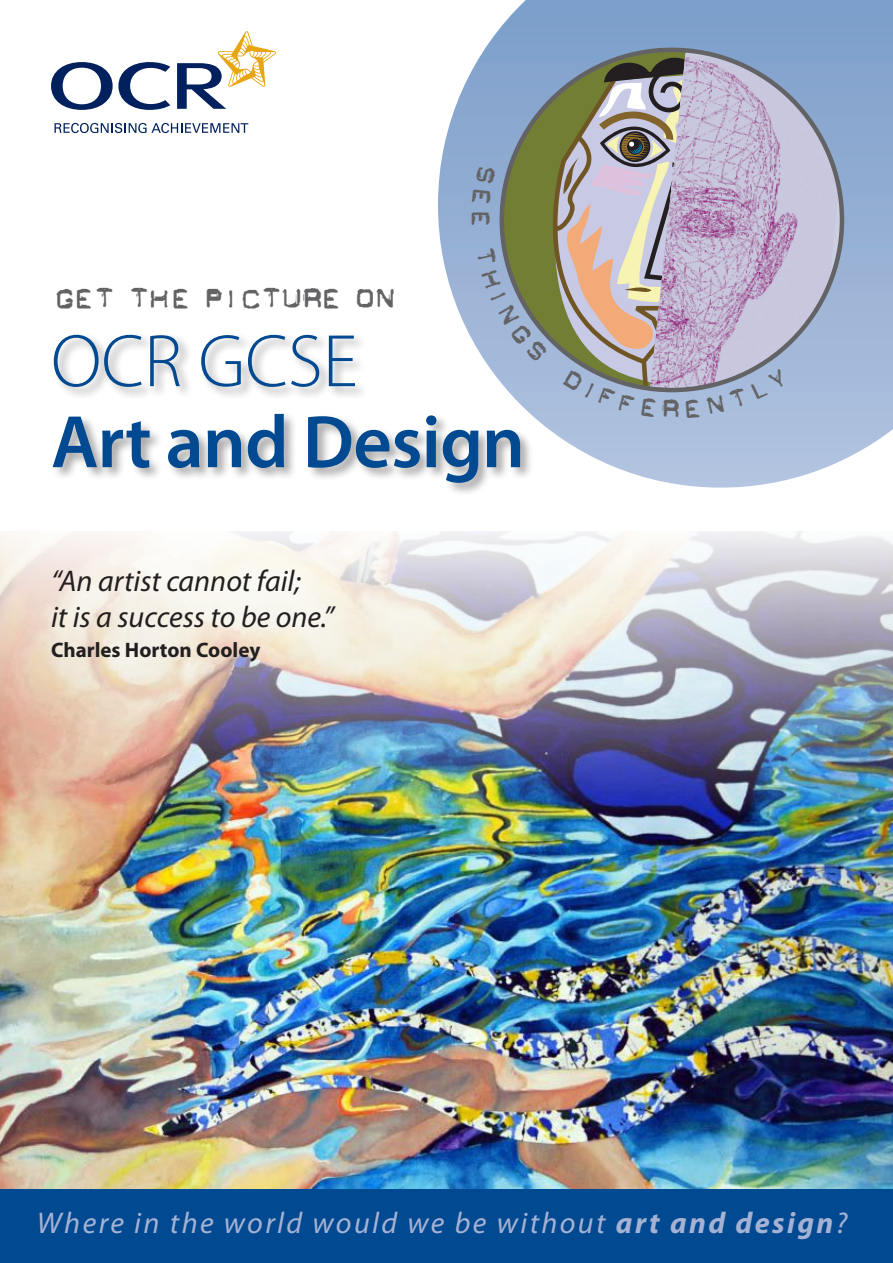
<style>
.page{position:relative;width:893px;height:1263px;background:#fff}
.page>*{position:absolute;margin:0;border:0;box-sizing:border-box;transform-origin:0 0}
.t1{font:600 75px "Myriad Pro";letter-spacing:-.01em;color:#014990}
.t2{font:300 75px "Myriad Pro";color:#014990}
.t3{font:33px "GF Ordner Inverted";letter-spacing:-.1em;color:#636366}
.t4{font:italic 30px "Myriad Pro";letter-spacing:.08em;color:#a5b2d4}
.t5{font:italic 30px/36px "Myriad Pro";color:#231f20}
.t6{font:30px "GF Ordner Inverted";color:#636366}
.t7{font:700 21px "Myriad Pro";color:#231f20}
.s1{font-weight:700}
</style>
<div class="page">
<svg style="left:438px;top:0;width:455px;height:488px"></svg>
<img style="left:0;top:816px;width:893px;height:373px">
<svg style="left:177px;top:31px;width:99px;height:78px"></svg>
<svg style="left:55px;top:123px;width:193px;height:10px"></svg>
<svg style="left:51px;top:62px;width:119px;height:48px"></svg>
<div style="left:51px;top:333px;width:483px;height:164px;background:#231f20;opacity:.4"></div>
<div style="left:0;top:1189px;width:893px;height:74px;background:#014990"></div>
<img style="left:0;top:531px;width:893px;height:285px">
<img style="left:650px;top:54px;width:189px;height:336px">
<svg style="left:472px;top:57px;width:228px;height:361px;background:#a4a6a8"></svg>
<svg style="left:706px;top:369px;width:82px;height:46px;background:#a6b6d3"></svg>
<p class="t3" style="left:51px;top:282px;width:346px">GET THE PICTURE ON</p>
<p class="t6" style="left:495px;top:207px;width:22px;rotate:90deg">E</p>
<p class="t2" style="left:51px;top:320px;width:308px">OCR GCSE</p>
<p class="t1" style="left:51px;top:394px;width:475px">Art and Design</p>
<p class="t5" style="left:51px;top:563px;width:285px">“An artist cannot fail;<br>it is a success to be one.”</p>
<p class="t7" style="left:51px;top:636px;width:211px">Charles Horton Cooley</p>
<p class="t4" style="left:37px;top:1205px;width:812px">Where in the world would we be without <span class="s1">art and design</span>?</p>
</div>
